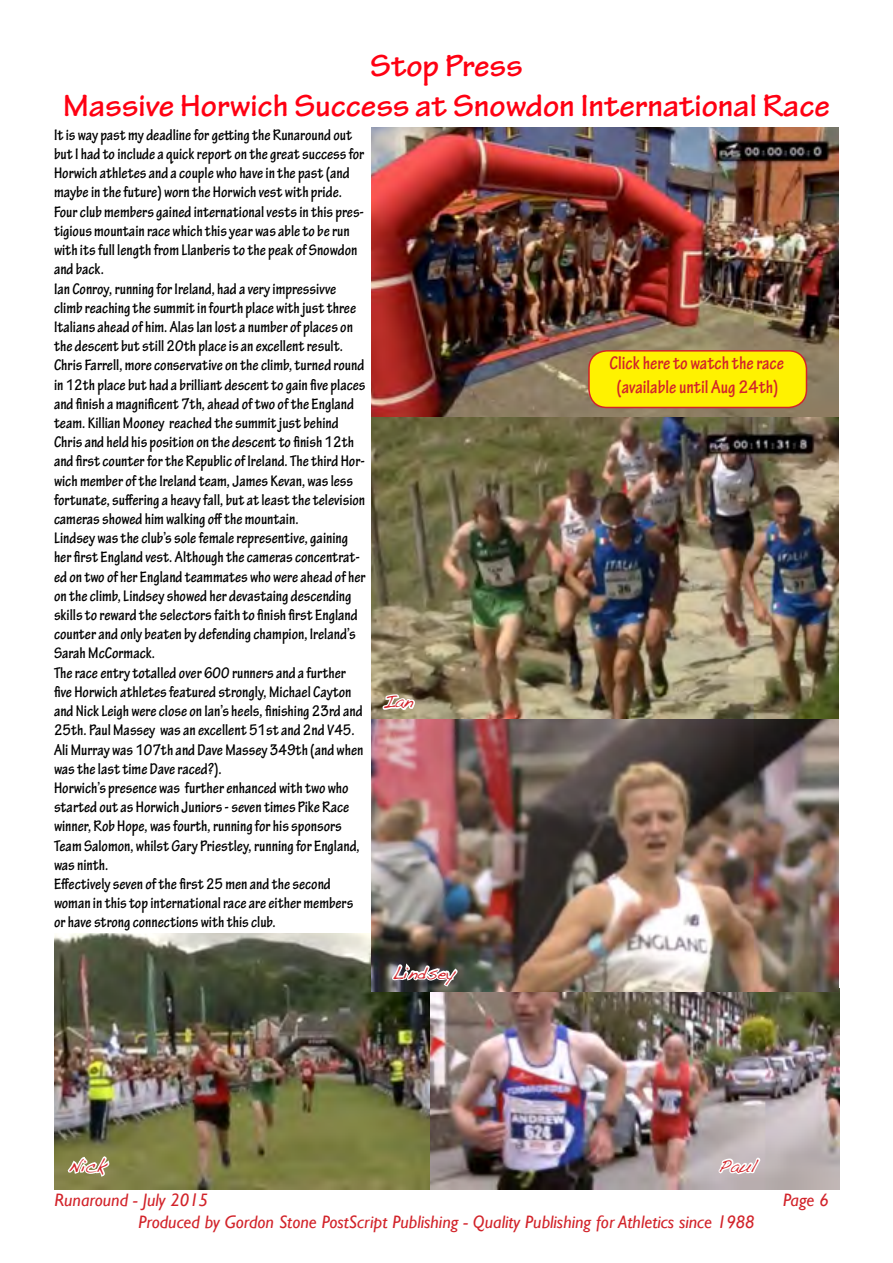
<style>
.page{position:relative;width:893px;height:1263px;background:#fff}
.page>*{position:absolute;margin:0;border:0;box-sizing:border-box;transform-origin:0 0}
.t1{font:700 33px/39.6px "Tekton Pro";color:#ff0012;text-align:center}
.t2{font:700 condensed 19.5px/23.4px "Tekton Pro";color:#d2232a;text-align:center}
.t3{font:italic 18px "Gill Sans";color:#d2232a}
.t4{font:18px "Handwriting Dakota";color:#d2232a}
.t5{font:700 condensed 16.5px/19.2px "Tekton Pro";color:#000}
</style>
<div class="page">
<img style="left:429px;top:989px;width:411px;height:200px">
<img style="left:371px;top:128px;width:468px;height:864px">
<img style="left:54px;top:933px;width:375px;height:256px">
<div style="left:589px;top:351px;width:217px;height:56px;background:#fff200;border-radius:18px"></div>
<div style="left:588px;top:350px;width:219px;height:58px;border:2px solid #d2232a;border-radius:18px"></div>
<svg style="left:381px;top:686px;width:36px;height:26px"></svg>
<svg style="left:390px;top:961px;width:70px;height:34px"></svg>
<svg style="left:716px;top:1155px;width:47px;height:22px"></svg>
<svg style="left:66px;top:1148px;width:46px;height:40px"></svg>
<h1 class="t1" style="left:63px;top:47px;width:768px">Stop Press<br>Massive Horwich Success at Snowdon International Race</h1>
<p class="t5" style="left:54px;top:125px;width:313px">It is way past my deadline for getting the Runaround out but I had to include a quick report on the great success for Horwich athletes and a couple who have in the past (and maybe in the future) worn the Horwich vest with pride.<br>Four club members gained international vests in this pres&shy;tigious mountain race which this year was able to be run with its full length from Llanberis to the peak of Snowdon and back.<br>Ian Conroy, running for Ireland, had a very impressivve climb reaching the summit in fourth place with just three Italians ahead of him. Alas Ian lost a number of places on the descent but still 20th place is an excellent result.<br>Chris Farrell, more conservative on the climb, turned round in 12th place but had a brilliant descent to gain five places and finish a magnificent 7th, ahead of two of the England team. Killian Mooney reached the summit just behind Chris and held his position on the descent to finish 12th and first counter for the Republic of Ireland. The third Hor&shy;wich member of the Ireland team, James Kevan, was less fortunate, suffering a heavy fall, but at least the television cameras showed him walking off the mountain.<br>Lindsey was the club’s sole female representive, gaining her first England vest. Although the cameras concentrat&shy;ed on two of her England teammates who were ahead of her on the climb, Lindsey showed her devastaing descending skills to reward the selectors faith to finish first England counter and only beaten by defending champion, Ireland’s Sarah McCormack.<br>The race entry totalled over 600 runners and a further five Horwich athletes featured strongly, Michael Cayton and Nick Leigh were close on Ian’s heels, finishing 23rd and 25th. Paul Massey was an excellent 51st and 2nd V45.<br>Ali Murray was 107th and Dave Massey 349th (and when was the last time Dave raced?).<br>Horwich’s presence was further enhanced with two who started out as Horwich Juniors - seven times Pike Race winner, Rob Hope, was fourth, running for his sponsors Team Salomon, whilst Gary Priestley, running for England, was ninth.<br>Effectively seven of the first 25 men and the second woman in this top international race are either members or have strong connections with this club.</p>
<p class="t2" style="left:610px;top:352px;width:176px">Click here to watch the race (available until Aug 24th)</p>
<p class="t4" style="left:383px;top:690px;width:32px">Ian</p>
<p class="t4" style="left:392px;top:962px;width:65px">Lindsey</p>
<p class="t4" style="left:68px;top:1155px;width:40px">Nick</p>
<p class="t4" style="left:719px;top:1155px;width:40px">Paul</p>
<p class="t3" style="left:55px;top:1190px;width:155px">Runaround - July 2015</p>
<p class="t3" style="left:783px;top:1190px;width:47px">Page 6</p>
<p class="t3" style="left:138px;top:1211px;width:618px">Produced by Gordon Stone PostScript Publishing - Quality Publishing for Athletics since 1988</p>
</div>
